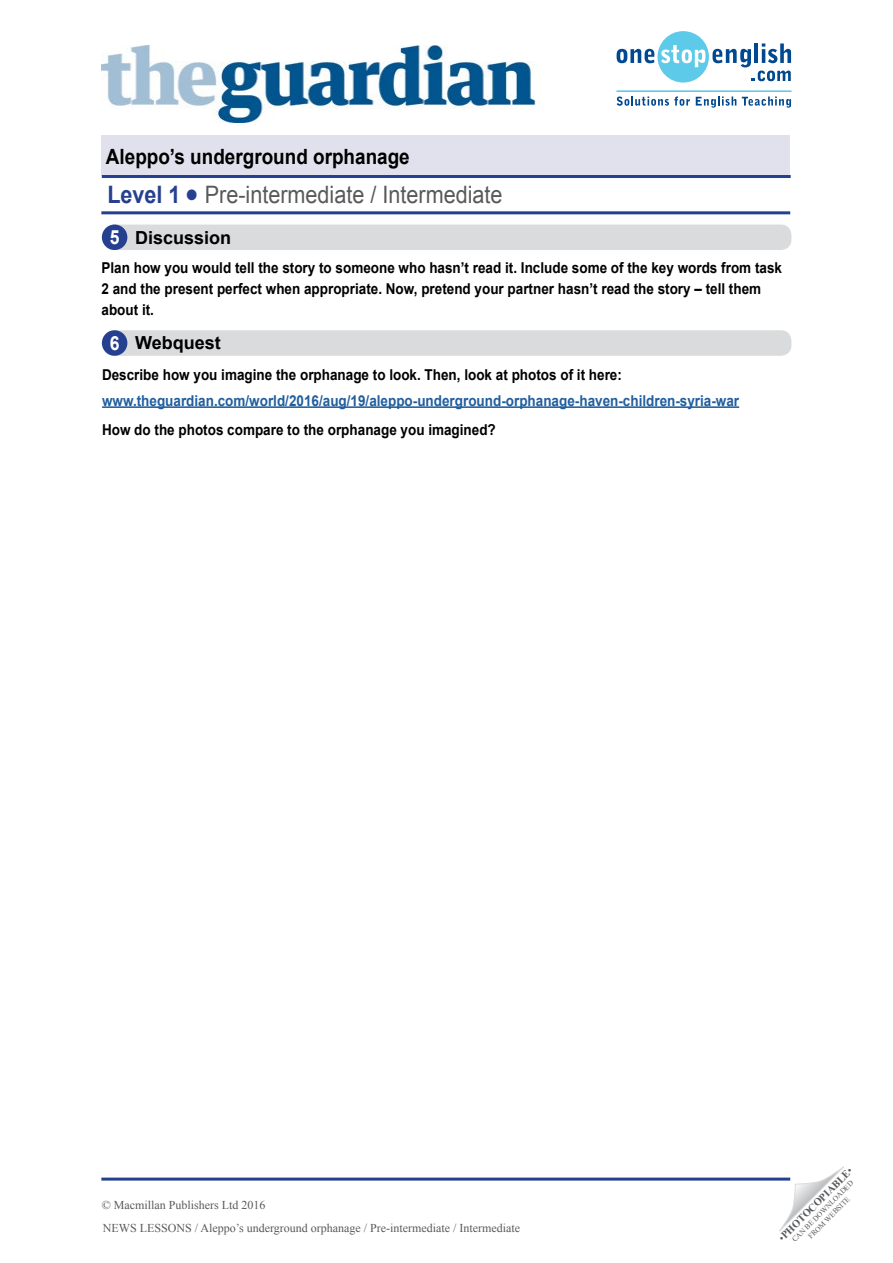
<style>
.page{position:relative;width:893px;height:1263px;background:#fff}
.page>*{position:absolute;margin:0;border:0;box-sizing:border-box;transform-origin:0 0}
.t1{font:24px "Arial";color:#58595b;scale:.9 1}
.t2{font:700 21px "Arial";color:#000;scale:.9 1}
.t3{font:700 18px "Arial";color:#000}
.t4{font:700 15px/21px "Arial";color:#000;scale:.9 1}
.t5{font:700 15px "Arial";color:#215e9e;scale:.9 1}
.t6{font:12px "Times New Roman";color:#58595b}
.t7{font:700 10.5px "Times New Roman";color:#58595b}
.t8{font:7.5px/9px "Times New Roman";color:#58595b;text-align:center}
.s1{font-weight:700;color:#25408f}
.s2{color:#25408f}
.s3{font-size:19.5px;color:#fff}
.s4{font-weight:400}
</style>
<div class="page">
<div style="left:101px;top:135px;width:689px;height:40px;background:#e1e0ed"></div>
<svg style="left:617px;top:31px;width:174px;height:52px"></svg>
<svg style="left:617px;top:97px;width:73px;height:9px"></svg>
<svg style="left:696px;top:97px;width:40px;height:11px"></svg>
<svg style="left:742px;top:97px;width:49px;height:11px"></svg>
<hr style="left:617px;top:91px;width:174px;height:1px;background:#5ccae8">
<svg style="left:779px;top:1167px;width:65px;height:64px"></svg>
<hr style="left:102px;top:175px;width:689px;height:3px;background:#25408f">
<hr style="left:101px;top:211px;width:689px;height:3px;background:#25408f">
<hr style="left:101px;top:1177px;width:689px;height:3px;background:#25408f">
<img style="left:102px;top:46px;width:434px;height:76px">
<hr style="left:102px;top:406px;width:637px;height:2px;background:#215e9e">
<div style="left:103px;top:330px;width:688px;height:26px;background:#dadbdc;border-radius:10px"></div>
<div style="left:102px;top:330px;width:25px;height:26px;background:#25408f;border-radius:50%"></div>
<div style="left:103px;top:225px;width:688px;height:25px;background:#dadbdc;border-radius:10px"></div>
<div style="left:102px;top:225px;width:25px;height:25px;background:#25408f;border-radius:50%"></div>
<h2 class="t2" style="left:106px;top:142px;width:339px">Aleppo’s underground orphanage</h2>
<h1 class="t1" style="left:107px;top:178px;width:441px"><span class="s1">Level 1</span> <span class="s2">●</span> Pre-intermediate / Intermediate</h1>
<p class="t3" style="left:110px;top:225px;width:123px"><span class="s3">5</span> Discussion</p>
<p class="t4" style="left:102px;top:258px;width:758px">Plan how you would tell the story to someone who hasn’t read it. Include some of the key words from task<br>2 and the present perfect when appropriate. Now, pretend your partner hasn’t read the story – tell them about it.</p>
<p class="t3" style="left:110px;top:331px;width:112px"><span class="s3">6</span> Webquest</p>
<p class="t4" style="left:102px;top:365px;width:579px">Describe how you imagine the orphanage to look. Then, look at photos of it here:</p>
<p class="t5" style="left:102px;top:390px;width:709px">www.theguardian.com/world/2016/aug/19/aleppo-underground-orphanage-haven-children-syria-war</p>
<p class="t4" style="left:102px;top:420px;width:439px">How do the photos compare to the orphanage you imagined?</p>
<p class="t6" style="left:102px;top:1197px;width:165px">© Macmillan Publishers Ltd 2016</p>
<p class="t6" style="left:103px;top:1220px;width:419px">NEWS LESSONS / Aleppo’s underground orphanage / Pre-intermediate / Intermediate</p>
<p class="t7" style="left:775px;top:1234px;width:101px;rotate:-45deg"><span class="s4">•</span>PHOTOCOPIABLE<span class="s4">•</span></p>
<p class="t8" style="left:790px;top:1237px;width:85px;rotate:-45deg">CAN BE DOWNLOADED<br>FROM WEBSITE</p>
</div>
